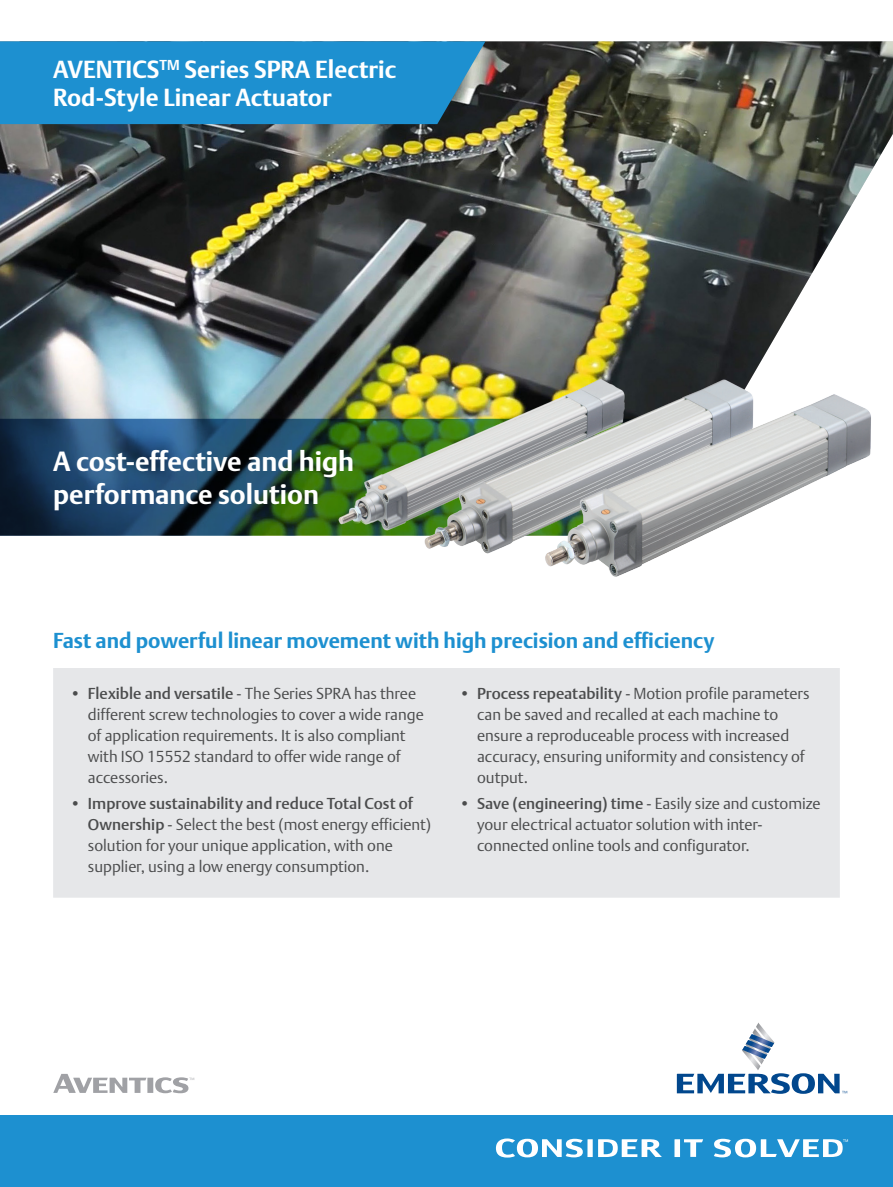
<style>
.page{position:relative;width:893px;height:1187px;background:#fff}
.page>*{position:absolute;margin:0;border:0;box-sizing:border-box;transform-origin:0 0}
.Page_1_-_Main_perodu{font:700 27px/33px "DTL Argo T";color:#fff}
.Page_1_-_Title_Produ{font:700 24px/28.8px "DTL Argo T";color:#fff}
.Page_1_-_Product_Adv{font:700 21px "DTL Argo T";color:#1d90d0}
.Page_1_-Advantages{font:300 15.75px/21px "DTL Argo T";color:#4b4c4d}
.s1{font-weight:500}
</style>
<div class="page">
<img style="left:0;top:41px;width:893px;height:378px">
<div style="left:0;top:41px;width:485px;height:83px;background:#1d90d0"></div>
<svg style="left:0;top:419px;width:316px;height:116px;background:#1f4359"></svg>
<svg style="left:677px;top:1022px;width:170px;height:71px"></svg>
<div style="left:0;top:1115px;width:893px;height:71px;background:#1d90d0"></div>
<svg style="left:674px;top:1139px;width:29px;height:17px"></svg>
<svg style="left:496px;top:1138px;width:166px;height:19px"></svg>
<svg style="left:714px;top:1138px;width:134px;height:19px"></svg>
<div style="left:53px;top:668px;width:787px;height:229px;background:#e6e7e9"></div>
<svg style="left:53px;top:1073px;width:141px;height:20px"></svg>
<img style="left:316px;top:364px;width:79px;height:172px">
<img style="left:395px;top:357px;width:380px;height:192px">
<img style="left:476px;top:384px;width:411px;height:193px">
<p class="Page_1_-_Title_Produ" style="left:53px;top:55px;width:344px">AVENTICS<sup>TM</sup> Series SPRA Electric<br>Rod-Style Linear Actuator</p>
<p class="Page_1_-_Main_perodu" style="left:53px;top:445px;width:303px">A cost-effective and high performance solution</p>
<p class="Page_1_-_Product_Adv" style="left:53px;top:627px;width:663px">Fast and powerful linear movement with high precision and efficiency</p>
<p class="Page_1_-Advantages" style="left:88px;top:683px;width:337px;text-indent:-18px">• <span class="s1">Flexible and versatile</span> - The Series SPRA has three different screw technologies to cover a wide range of application requirements. It is also compliant with ISO 15552 standard to offer wide range of accessories.</p>
<p class="Page_1_-Advantages" style="left:88px;top:792px;width:345px;text-indent:-18px">• <span class="s1">Improve sustainability and reduce Total Cost of Ownership</span> - Select the best (most energy efficient) solution for your unique application, with one supplier, using a low energy consumption.</p>
<p class="Page_1_-Advantages" style="left:477px;top:683px;width:334px;text-indent:-18px">• <span class="s1">Process repeatability</span> - Motion profile parameters can be saved and recalled at each machine to ensure a reproduceable process with increased accuracy, ensuring uniformity and consistency of output.</p>
<p class="Page_1_-Advantages" style="left:477px;top:792px;width:345px;text-indent:-18px">• <span class="s1">Save (engineering) time</span> - Easily size and customize your electrical actuator solution with inter&shy;connected online tools and configurator.</p>
</div>
